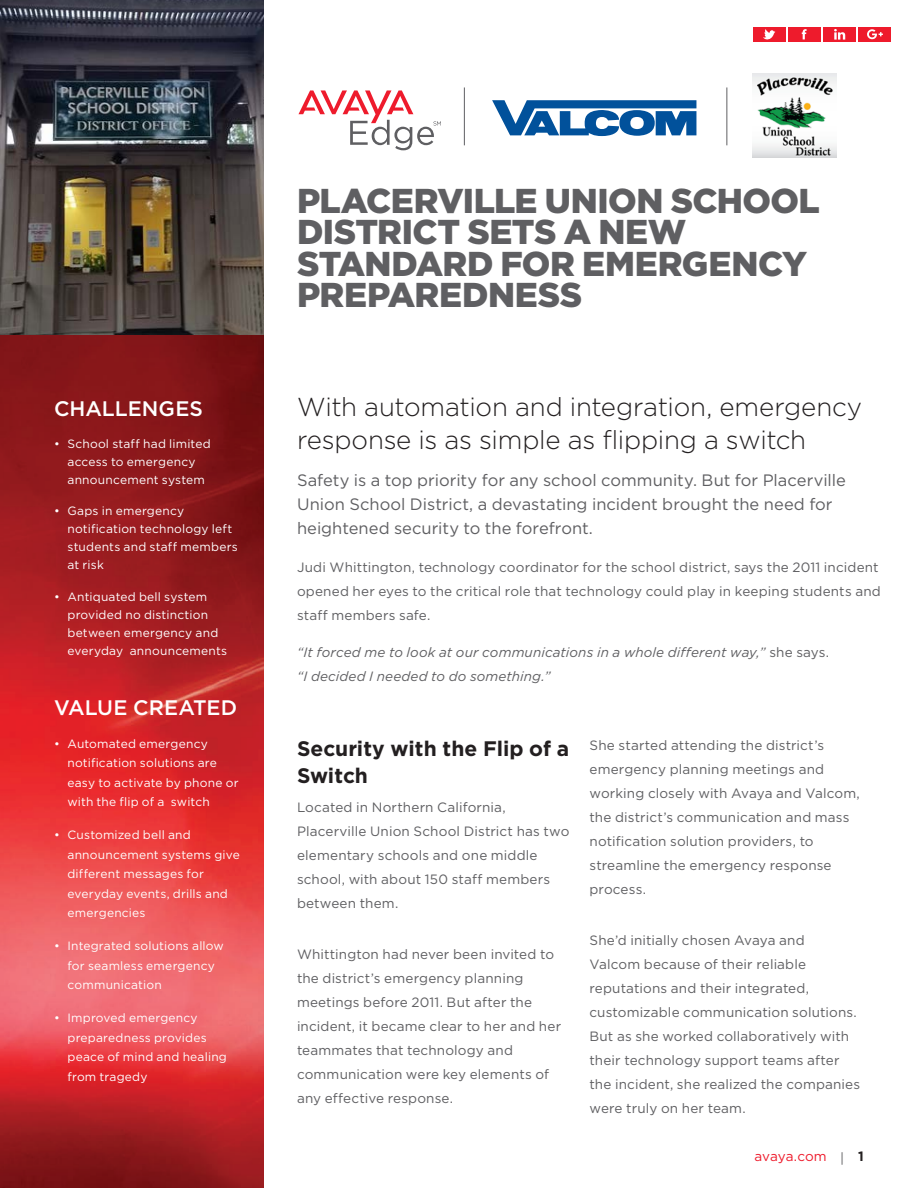
<style>
.page{position:relative;width:918px;height:1188px;background:#fff}
.page>*{position:absolute;margin:0;border:0;box-sizing:border-box;transform-origin:0 0}
.t1{font:900 34.5px/31.5px "Gotham";letter-spacing:-.015em;color:#5f5f62}
.Subtitle{font:300 25.95px/33px "Gotham";letter-spacing:-.01em;color:#231f20}
.Body_Header{font:700 21px/27px "Gotham";color:#231f20}
.bullets{font:500 21px "Gotham";color:#fff}
.CoverCallout_K_O_hea{font:500 21px "Gotham";color:#fff}
.intro{font:16.5px/24px "Gotham";color:#5f5f62}
.Body_copy{font:13.5px/24px "Gotham";letter-spacing:.01em;color:#5f5f62}
.intro-2{font:13.5px/24px "Gotham";letter-spacing:.01em;color:#5f5f62}
.intro-3{font:italic 13.5px/24px "Gotham";letter-spacing:.01em;color:#5f5f62}
.t2{font:13.5px "Gotham";color:#ee1b2c}
.bullet_callout{font:12px/19.5px "Gotham";letter-spacing:.015em;color:#fff}
.s1{font-style:normal}
.s2{color:#5f5f62}
.s3{font-weight:700;color:#231f20}
</style>
<div class="page">
<img style="left:0;top:0;width:264px;height:1188px">
<svg style="left:299px;top:90px;width:142px;height:60px"></svg>
<hr style="left:464px;top:87px;width:1px;height:58px;background:#5f5f62">
<div style="left:753px;top:27px;width:32px;height:15px;background:#ee1b2c"></div>
<svg style="left:763px;top:29px;width:12px;height:11px"></svg>
<div style="left:788px;top:27px;width:33px;height:15px;background:#ee1b2c"></div>
<svg style="left:802px;top:29px;width:5px;height:10px"></svg>
<div style="left:823px;top:27px;width:33px;height:15px;background:#ee1b2c"></div>
<svg style="left:834px;top:29px;width:11px;height:11px"></svg>
<div style="left:859px;top:27px;width:32px;height:15px;background:#ee1b2c"></div>
<svg style="left:867px;top:29px;width:16px;height:10px"></svg>
<img style="left:753px;top:74px;width:84px;height:83px">
<hr style="left:727px;top:87px;width:1px;height:58px;background:#5f5f62">
<svg style="left:492px;top:100px;width:204px;height:36px"></svg>
<p class="CoverCallout_K_O_hea" style="left:54px;top:397px;width:151px">CHALLENGES</p>
<p class="bullet_callout" style="left:68px;top:434px;width:145px;line-height:18px;text-indent:-14px">• School staff had limited access to emergency announcement system</p>
<p class="bullet_callout" style="left:68px;top:502px;width:172px;line-height:18px;text-indent:-14px">• Gaps in emergency notification technology left students and staff members at risk</p>
<p class="bullet_callout" style="left:68px;top:587px;width:161px;line-height:18px;text-indent:-14px">• Antiquated bell system provided no distinction between emergency and everyday announcements</p>
<p class="bullets" style="left:54px;top:695px;width:185px">VALUE CREATED</p>
<p class="bullet_callout" style="left:68px;top:733px;width:173px;text-indent:-14px">• Automated emergency notification solutions are easy to activate by phone or with the flip of a switch</p>
<p class="bullet_callout" style="left:68px;top:825px;width:174px;text-indent:-14px">• Customized bell and announcement systems give different messages for everyday events, drills and emergencies</p>
<p class="bullet_callout" style="left:68px;top:936px;width:158px;text-indent:-14px">• Integrated solutions allow for seamless emergency communication</p>
<p class="bullet_callout" style="left:68px;top:1008px;width:161px;text-indent:-14px">• Improved emergency preparedness provides peace of mind and healing from tragedy</p>
<p class="t1" style="left:297px;top:184px;width:524px">PLACERVILLE UNION SCHOOL<br>DISTRICT SETS A NEW<br>STANDARD FOR EMERGENCY<br>PREPAREDNESS</p>
<p class="Subtitle" style="left:297px;top:390px;width:567px">With automation and integration, emergency response is as simple as flipping a switch</p>
<p class="intro" style="left:297px;top:468px;width:551px">Safety is a top priority for any school community. But for Placerville<br>Union School District, a devastating incident brought the need for heightened security to the forefront.</p>
<p class="intro-2" style="left:297px;top:555px;width:585px">Judi Whittington, technology coordinator for the school district, says the 2011 incident opened her eyes to the critical role that technology could play in keeping students and staff members safe.</p>
<p class="intro-3" style="left:297px;top:640px;width:534px">“It forced me to look at our communications in a whole different way,” <span class="s1">she says. </span>“I decided I needed to do something.”</p>
<p class="Body_Header" style="left:297px;top:735px;width:274px">Security with the Flip of a<br>Switch</p>
<p class="Body_copy" style="left:297px;top:795px;width:274px">Located in Northern California,<br>Placerville Union School District has two elementary schools and one middle school, with about 150 staff members between them.</p>
<p class="Body_copy" style="left:297px;top:942px;width:266px">Whittington had never been invited to the district’s emergency planning meetings before 2011. But after the incident, it became clear to her and her teammates that technology and communication were key elements of any effective response.</p>
<p class="Body_copy" style="left:590px;top:733px;width:272px">She started attending the district’s emergency planning meetings and working closely with Avaya and Valcom, the district’s communication and mass notification solution providers, to streamline the emergency response process.</p>
<p class="Body_copy" style="left:590px;top:928px;width:272px">She’d initially chosen Avaya and<br>Valcom because of their reliable reputations and their integrated, customizable communication solutions.<br>But as she worked collaboratively with their technology support teams after the incident, she realized the companies were truly on her team.</p>
<p class="t2" style="left:755px;top:1149px;width:111px">avaya.com <span class="s2">|</span> <span class="s3">1</span></p>
</div>
